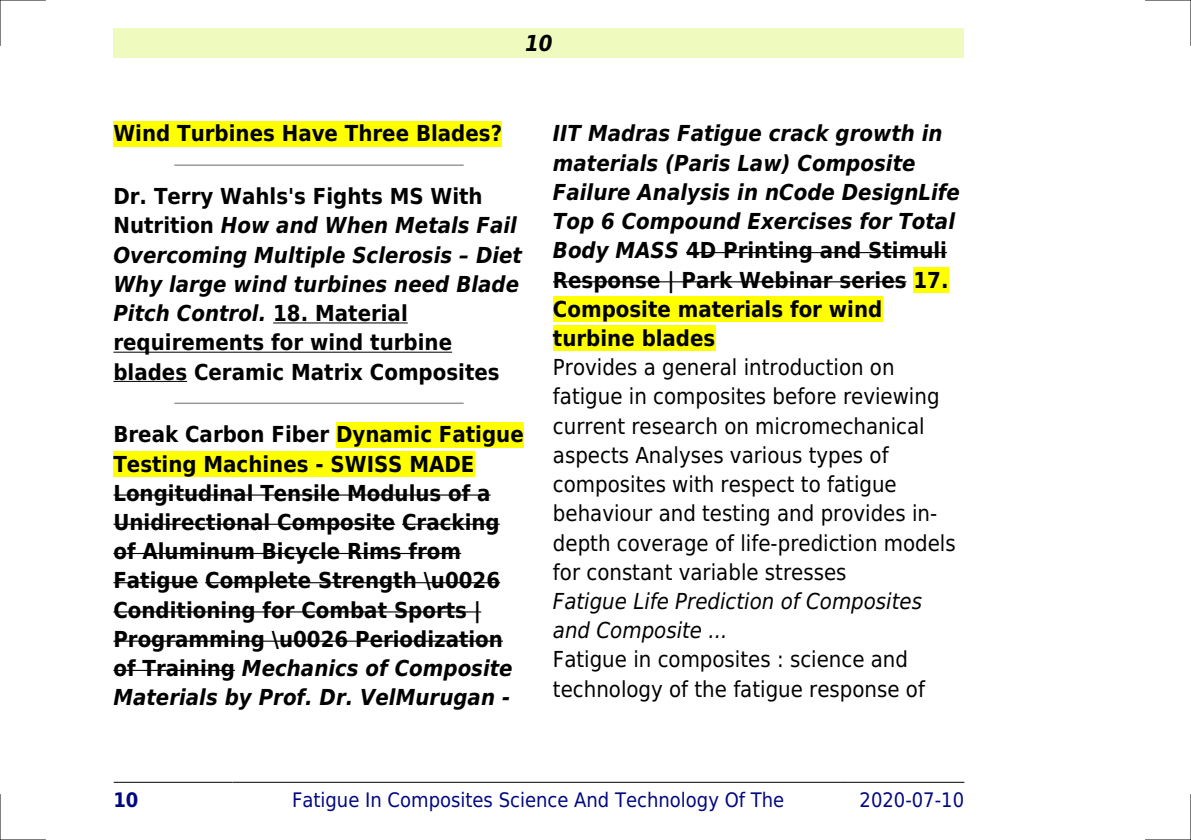
<style>
.page{position:relative;width:1191px;height:840px;background:#fff}
.page>*{position:absolute;margin:0;border:0;box-sizing:border-box;transform-origin:0 0}
.t1{font:700 22px/29.2px "DejaVu Sans Condensed";color:#000}
.t2{font:22px/29.2px "DejaVu Sans Condensed";color:#000}
.t3{font:italic 700 22px/29.2px "DejaVu Sans Condensed";color:#000}
.t4{font:italic 22px/29.2px "DejaVu Sans Condensed";color:#000}
.t5{font:20px "DejaVu Sans Condensed";color:#000880}
.t6{font:700 20px "DejaVu Sans Condensed";color:#000880}
.s1{font-style:italic}
.s2{font-style:normal}
</style>
<div class="page">
<div style="left:113px;top:28px;width:851px;height:30px;background:#effbbe"></div>
<hr style="left:114px;top:781px;width:119px;height:1px;background:#000">
<hr style="left:233px;top:781px;width:610px;height:1px;background:#000">
<hr style="left:844px;top:781px;width:120px;height:1px;background:#000">
<div style="left:113px;top:121px;width:389px;height:25px;background:#ff0"></div>
<hr style="left:175px;top:164px;width:288px;height:2px;background:#999">
<hr style="left:273px;top:322px;width:135px;height:1px;background:#000">
<hr style="left:113px;top:351px;width:339px;height:1px;background:#000">
<hr style="left:113px;top:381px;width:74px;height:1px;background:#000">
<hr style="left:175px;top:402px;width:288px;height:2px;background:#999">
<div style="left:336px;top:421px;width:188px;height:26px;background:#ff0"></div>
<div style="left:113px;top:451px;width:361px;height:25px;background:#ff0"></div>
<hr style="left:113px;top:494px;width:378px;height:1px;background:#000">
<hr style="left:113px;top:523px;width:282px;height:1px;background:#000">
<hr style="left:402px;top:523px;width:98px;height:1px;background:#000">
<hr style="left:113px;top:552px;width:348px;height:1px;background:#000">
<hr style="left:113px;top:582px;width:85px;height:1px;background:#000">
<hr style="left:205px;top:582px;width:295px;height:1px;background:#000">
<hr style="left:113px;top:611px;width:368px;height:1px;background:#000">
<hr style="left:113px;top:640px;width:390px;height:1px;background:#000">
<hr style="left:113px;top:669px;width:122px;height:1px;background:#000">
<hr style="left:686px;top:252px;width:261px;height:1px;background:#000">
<hr style="left:553px;top:281px;width:353px;height:1px;background:#000">
<div style="left:913px;top:267px;width:35px;height:25px;background:#ff0"></div>
<div style="left:553px;top:296px;width:329px;height:26px;background:#ff0"></div>
<div style="left:553px;top:325px;width:162px;height:26px;background:#ff0"></div>
<hr style="left:0;top:0;width:45px;height:1px;background:#000">
<hr style="left:1145px;top:0;width:46px;height:1px;background:#000">
<hr style="left:0;top:839px;width:45px;height:1px;background:#000">
<hr style="left:1145px;top:839px;width:46px;height:1px;background:#000">
<hr style="left:0;top:0;width:1px;height:45px;background:#000">
<hr style="left:0;top:794px;width:1px;height:45px;background:#000">
<hr style="left:1190px;top:0;width:1px;height:45px;background:#000">
<hr style="left:1190px;top:794px;width:1px;height:45px;background:#000">
<p class="t3" style="left:525px;top:28px;width:29px">10</p>
<p class="t1" style="left:113px;top:119px;width:390px">Wind Turbines Have Three Blades?</p>
<p class="t1" style="left:113px;top:182px;width:410px">Dr. Terry Wahls's Fights MS With<br>Nutrition <span class="s1">How and When Metals Fail<br>Overcoming Multiple Sclerosis Diet<br>Why large wind turbines need Blade<br>Pitch Control.</span> 18. Material requirements for wind turbine blades Ceramic Matrix Composites</p>
<p class="t1" style="left:113px;top:420px;width:412px">Break Carbon Fiber Dynamic Fatigue Testing Machines - SWISS MADE Longitudinal Tensile Modulus of a Unidirectional Composite Cracking of Aluminum Bicycle Rims from Fatigue Complete Strength \u0026<br>Conditioning for Combat Sports | Programming \u0026 Periodization of Training <span class="s1">Mechanics of Composite Materials by Prof. Dr. VelMurugan -</span></p>
<p class="t3" style="left:553px;top:119px;width:408px">IIT Madras Fatigue crack growth in materials (Paris Law) Composite<br>Failure Analysis in nCode DesignLife<br>Top 6 Compound Exercises for Total<br>Body MASS <span class="s2">4D Printing and Stimuli<br>Response | Park Webinar series 17.<br>Composite materials for wind turbine blades</span></p>
<p class="t2" style="left:553px;top:353px;width:404px">Provides a general introduction on fatigue in composites before reviewing current research on micromechanical aspects Analyses various types of composites with respect to fatigue behaviour and testing and provides in&shy;depth coverage of life-prediction models for constant variable stresses</p>
<p class="t4" style="left:553px;top:586px;width:371px">Fatigue Life Prediction of Composites and Composite ...</p>
<p class="t2" style="left:553px;top:645px;width:373px">Fatigue in composites : science and technology of the fatigue response of</p>
<p class="t6" style="left:113px;top:787px;width:27px">10</p>
<p class="t5" style="left:292px;top:787px;width:494px">Fatigue In Composites Science And Technology Of The</p>
<p class="t5" style="left:859px;top:787px;width:106px">2020-07-10</p>
</div>
